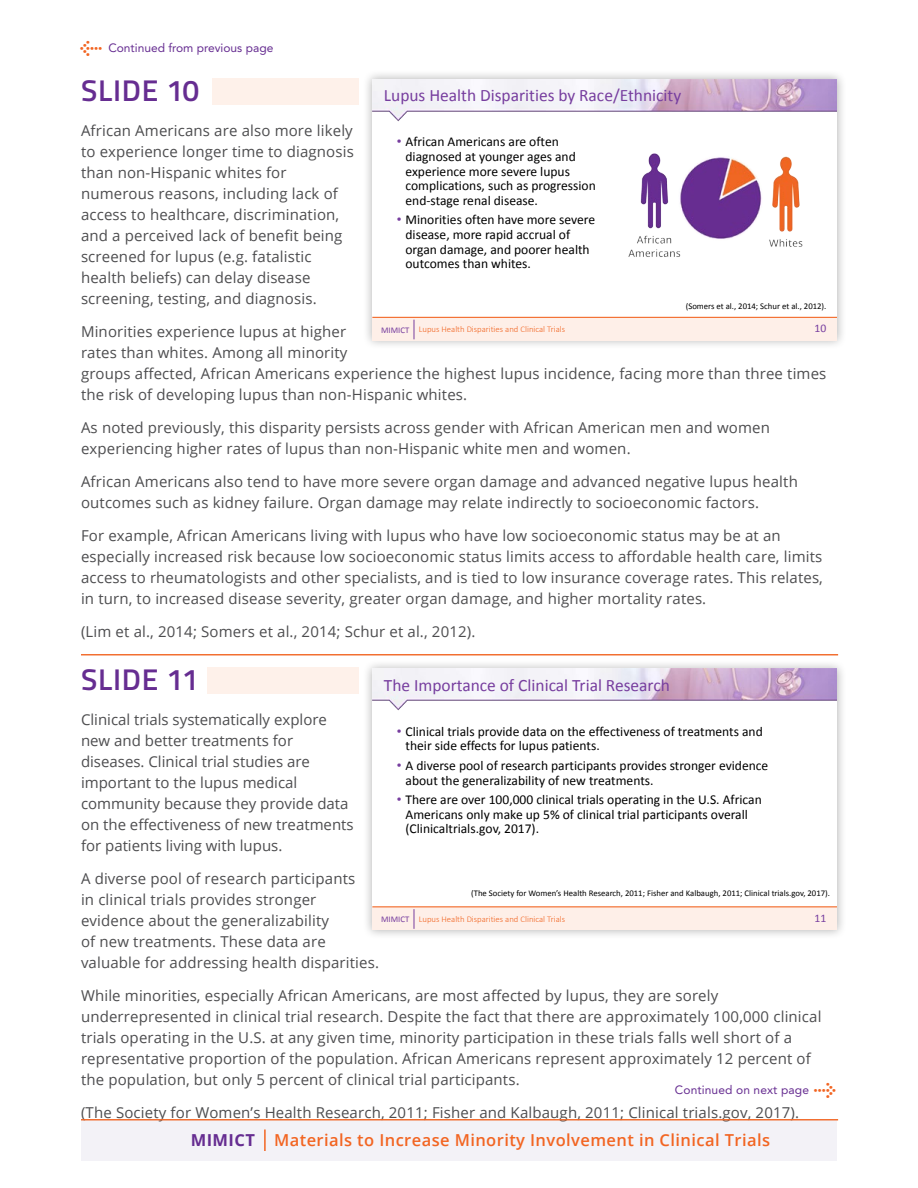
<style>
.page{position:relative;width:918px;height:1188px;background:#fff}
.page>*{position:absolute;margin:0;border:0;box-sizing:border-box;transform-origin:0 0}
.t1{font:600 30px "Titillium";letter-spacing:.025em;color:#662d91}
.t2{font:30px "Click Bits Arrows 1";color:#f26522}
.t3{font:17.4px "Calibri";color:#773e9f}
.t4{font:600 16.5px "Open Sans";letter-spacing:.025em;color:#f26522}
.t5{font:15px/21px "Open Sans";letter-spacing:.01em;color:#4d4d4f}
.t6{font:13.5px/14.7px "Calibri";color:#000}
.t7{font:12px "Avenir LT Std";color:#662d91}
.t8{font:11.55px "Calibri";color:#773e9f}
.t9{font:8.7px "Calibri";color:#000}
.t10{font:300 8.7px "Calibri";color:#f26522}
.t11{font:8.7px "Calibri";color:#773e9f}
.s1{font-family:"Arial";color:#773e9f}
.s2{font-weight:700;color:#662d91}
</style>
<div class="page">
<div style="left:81px;top:1120px;width:756px;height:41px;background:#f3f2f7"></div>
<hr style="left:264px;top:1130px;width:2px;height:21px;background:#f26522">
<div style="left:363px;top:69px;width:484px;height:281px;background:#000;opacity:.3"></div>
<div style="left:372px;top:79px;width:465px;height:261px;background:#fff"></div>
<div style="left:372px;top:318px;width:465px;height:22px;background:#feefe8"></div>
<img style="left:372px;top:79px;width:465px;height:43px">
<svg style="left:414px;top:320px;width:1px;height:19px"></svg>
<hr style="left:372px;top:317px;width:465px;height:1px;background:#f26522">
<img style="left:628px;top:153px;width:175px;height:104px">
<div style="left:363px;top:659px;width:484px;height:281px;background:#000;opacity:.3"></div>
<div style="left:372px;top:669px;width:465px;height:261px;background:#fff"></div>
<div style="left:372px;top:907px;width:465px;height:23px;background:#feefe8"></div>
<img style="left:372px;top:669px;width:465px;height:42px">
<svg style="left:414px;top:909px;width:1px;height:20px"></svg>
<hr style="left:372px;top:906px;width:465px;height:1px;background:#f26522">
<hr style="left:81px;top:654px;width:757px;height:2px;background:#f26522">
<hr style="left:81px;top:1119px;width:757px;height:1px;background:#f26522">
<div style="left:213px;top:78px;width:146px;height:27px;background:#fef0e9"></div>
<div style="left:207px;top:668px;width:152px;height:26px;background:#fef0e9"></div>
<p class="t7" style="left:108px;top:41px;width:166px">Continued from previous page</p>
<h1 class="t1" style="left:81px;top:67px;width:120px">SLIDE 10</h1>
<p class="t3" style="left:384px;top:84px;width:299px">Lupus Health Disparities by Race/Ethnicity</p>
<p class="t6" style="left:406px;top:135px;width:192px;text-indent:-9px"><span class="s1">•</span> African Americans are often diagnosed at younger ages and experience more severe lupus complications, such as progression end-stage renal disease.</p>
<p class="t6" style="left:406px;top:213px;width:191px;text-indent:-9px"><span class="s1">•</span> Minorities often have more severe disease, more rapid accrual of organ damage, and poorer health outcomes than whites.</p>
<p class="t5" style="left:81px;top:120px;width:274px">African Americans are also more likely to experience longer time to diagnosis than non-Hispanic whites for numerous reasons, including lack of access to healthcare, discrimination, and a perceived lack of benefit being screened for lupus (e.g. fatalistic health beliefs) can delay disease screening, testing, and diagnosis.</p>
<p class="t5" style="left:81px;top:321px;width:747px">Minorities experience lupus at higher<br>rates than whites. Among all minority<br>groups affected, African Americans experience the highest lupus incidence, facing more than three times the risk of developing lupus than non-Hispanic whites.</p>
<p class="t5" style="left:81px;top:417px;width:690px">As noted previously, this disparity persists across gender with African American men and women experiencing higher rates of lupus than non-Hispanic white men and women.</p>
<p class="t5" style="left:81px;top:471px;width:718px">African Americans also tend to have more severe organ damage and advanced negative lupus health outcomes such as kidney failure. Organ damage may relate indirectly to socioeconomic factors.</p>
<p class="t5" style="left:81px;top:525px;width:744px">For example, African Americans living with lupus who have low socioeconomic status may be at an especially increased risk because low socioeconomic status limits access to affordable health care, limits access to rheumatologists and other specialists, and is tied to low insurance coverage rates. This relates, in turn, to increased disease severity, greater organ damage, and higher mortality rates.</p>
<p class="t5" style="left:81px;top:621px;width:396px">(Lim et al., 2014; Somers et al., 2014; Schur et al., 2012).</p>
<p class="t9" style="left:686px;top:300px;width:142px">(Somers et al., 2014; Schur et al., 2012).</p>
<p class="t10" style="left:419px;top:324px;width:148px">Lupus Health Disparities and Clinical Trials</p>
<p class="t8" style="left:815px;top:321px;width:13px">10</p>
<p class="t11" style="left:381px;top:324px;width:30px">MIMICT</p>
<h1 class="t1" style="left:81px;top:657px;width:119px">SLIDE 11</h1>
<p class="t3" style="left:384px;top:674px;width:288px">The Importance of Clinical Trial Research</p>
<p class="t6" style="left:406px;top:724px;width:359px;text-indent:-9px"><span class="s1">•</span> Clinical trials provide data on the effectiveness of treatments and their side effects for lupus patients.</p>
<p class="t6" style="left:406px;top:758px;width:364px;text-indent:-9px"><span class="s1">•</span> A diverse pool of research participants provides stronger evidence about the generalizability of new treatments.</p>
<p class="t6" style="left:406px;top:792px;width:358px;text-indent:-9px"><span class="s1">•</span> There are over 100,000 clinical trials operating in the U.S. African<br>Americans only make up 5% of clinical trial participants overall (Clinicaltrials.gov, 2017).</p>
<p class="t5" style="left:81px;top:709px;width:274px">Clinical trials systematically explore new and better treatments for diseases. Clinical trial studies are important to the lupus medical community because they provide data on the effectiveness of new treatments for patients living with lupus.</p>
<p class="t5" style="left:81px;top:868px;width:300px">A diverse pool of research participants<br>in clinical trials provides stronger evidence about the generalizability<br>of new treatments. These data are valuable for addressing health disparities.</p>
<p class="t5" style="left:81px;top:985px;width:742px">While minorities, especially African Americans, are most affected by lupus, they are sorely underrepresented in clinical trial research. Despite the fact that there are approximately 100,000 clinical trials operating in the U.S. at any given time, minority participation in these trials falls well short of a representative proportion of the population. African Americans represent approximately 12 percent of the population, but only 5 percent of clinical trial participants.</p>
<p class="t5" style="left:81px;top:1102px;width:720px">(The Society for Women’s Health Research, 2011; Fisher and Kalbaugh, 2011; Clinical trials.gov, 2017).</p>
<p class="t4" style="left:191px;top:1128px;width:581px"><span class="s2">MIMICT</span> Materials to Increase Minority Involvement in Clinical Trials</p>
<p class="t9" style="left:471px;top:888px;width:360px">(The Society for Women’s Health Research, 2011; Fisher and Kalbaugh, 2011; Clinical trials.gov, 2017).</p>
<p class="t10" style="left:419px;top:914px;width:148px">Lupus Health Disparities and Clinical Trials</p>
<p class="t8" style="left:815px;top:911px;width:13px">11</p>
<p class="t11" style="left:381px;top:914px;width:30px">MIMICT</p>
<p class="t7" style="left:675px;top:1083px;width:136px">Continued on next page</p>
<h1 class="t2" style="left:813px;top:1079px;width:26px">1</h1>
</div>
